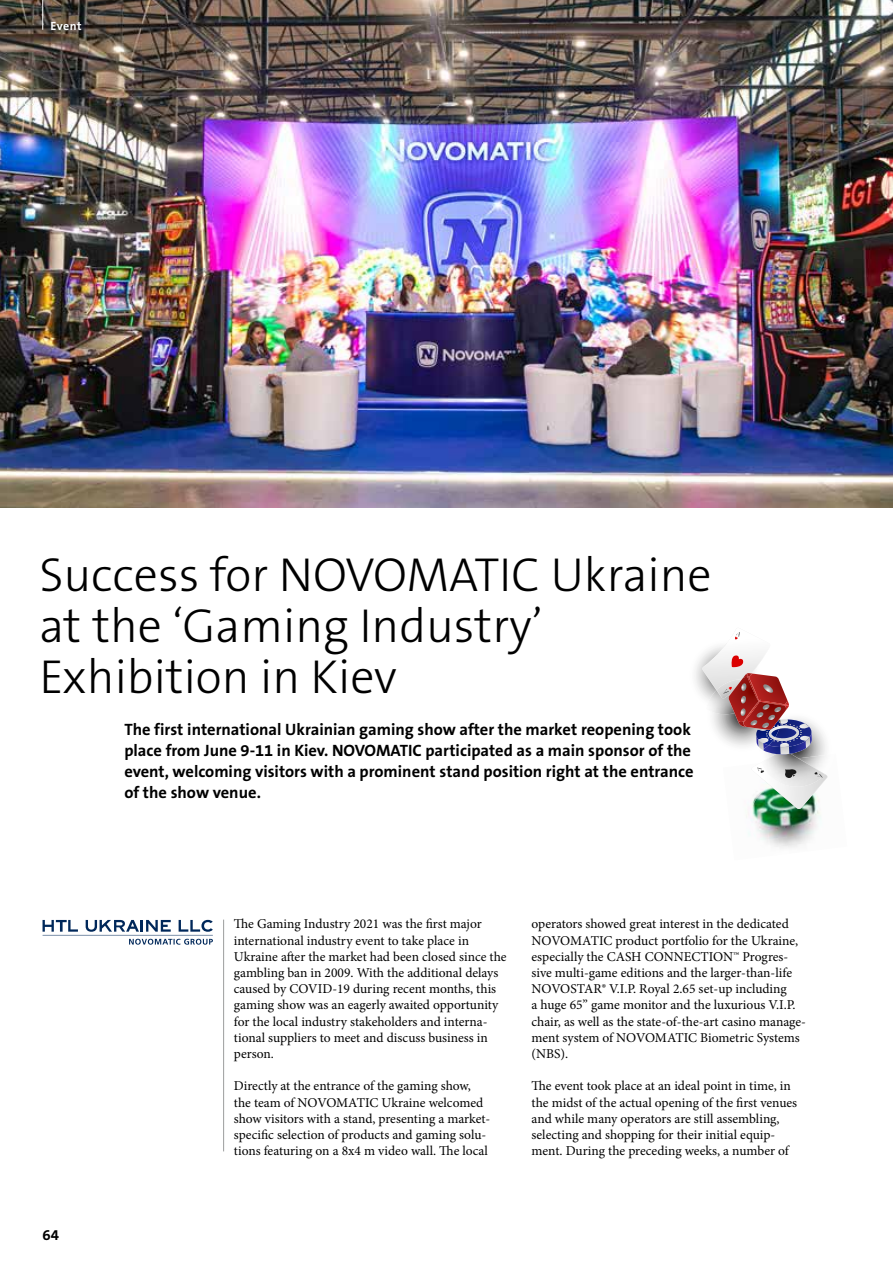
<style>
.page{position:relative;width:893px;height:1263px;background:#fff}
.page>*{position:absolute;margin:0;border:0;box-sizing:border-box;transform-origin:0 0}
.HEAD_linksb{font:300 48px/51px "The Sans B3";color:#000}
.SUBHEAD_linksbünd{font:700 16.5px/21px "The Sans B7";color:#000}
.t1{font:700 15px "The Sans B7";color:#000}
.Copy{font:13.5px/16.2px "Minion Pro";letter-spacing:-.005em;color:#000}
.t2{font:700 12px "The Sans B7";letter-spacing:.04em;color:#fff}
</style>
<div class="page">
<img style="left:749px;top:809px;width:72px;height:39px">
<svg style="left:695px;top:632px;width:133px;height:177px"></svg>
<img style="left:0;top:0;width:893px;height:507px">
<hr style="left:223px;top:919px;width:1px;height:232px;background:#9c9d9d">
<svg style="left:43px;top:920px;width:170px;height:25px"></svg>
<hr style="left:42px;top:0;width:1px;height:30px;background:#fff">
<p class="t2" style="left:50px;top:19px;width:33px">Event</p>
<p class="HEAD_linksb" style="left:39px;top:552px;width:674px">Success for NOVOMATIC Ukraine at the ‘Gaming Industry’<br>Exhibition in Kiev</p>
<p class="SUBHEAD_linksbünd" style="left:124px;top:720px;width:571px">The first international Ukrainian gaming show after the market reopening took place from June 9-11 in Kiev. NOVOMATIC participated as a main sponsor of the event, welcoming visitors with a prominent stand position right at the entrance of the show venue.</p>
<p class="t1" style="left:43px;top:1227px;width:18px">64</p>
<p class="Copy" style="left:234px;top:916px;width:274px">The Gaming Industry 2021 was the first major international industry event to take place in Ukraine after the market had been closed since the gambling ban in 2009. With the additional delays caused by COVID-19 during recent months, this gaming show was an eagerly awaited opportunity for the local industry stakeholders and interna&shy;tional suppliers to meet and discuss business in person.</p>
<p class="Copy" style="left:234px;top:1078px;width:258px">Directly at the entrance of the gaming show, the team of NOVOMATIC Ukraine welcomed show visitors with a stand, presenting a market&shy;specific selection of products and gaming solu&shy;tions featuring on a 8x4 m video wall. The local</p>
<p class="Copy" style="left:531px;top:916px;width:276px">operators showed great interest in the dedicated NOVOMATIC product portfolio for the Ukraine, especially the CASH CONNECTION™ Progres&shy;sive multi-game editions and the larger-than-life NOVOSTAR® V.I.P. Royal 2.65 set-up including<br>a huge 65” game monitor and the luxurious V.I.P. chair, as well as the state-of-the-art casino manage&shy;ment system of NOVOMATIC Biometric Systems (NBS).</p>
<p class="Copy" style="left:531px;top:1078px;width:267px">The event took place at an ideal point in time, in the midst of the actual opening of the first venues and while many operators are still assembling, selecting and shopping for their initial equip&shy;ment. During the preceding weeks, a number of</p>
</div>
